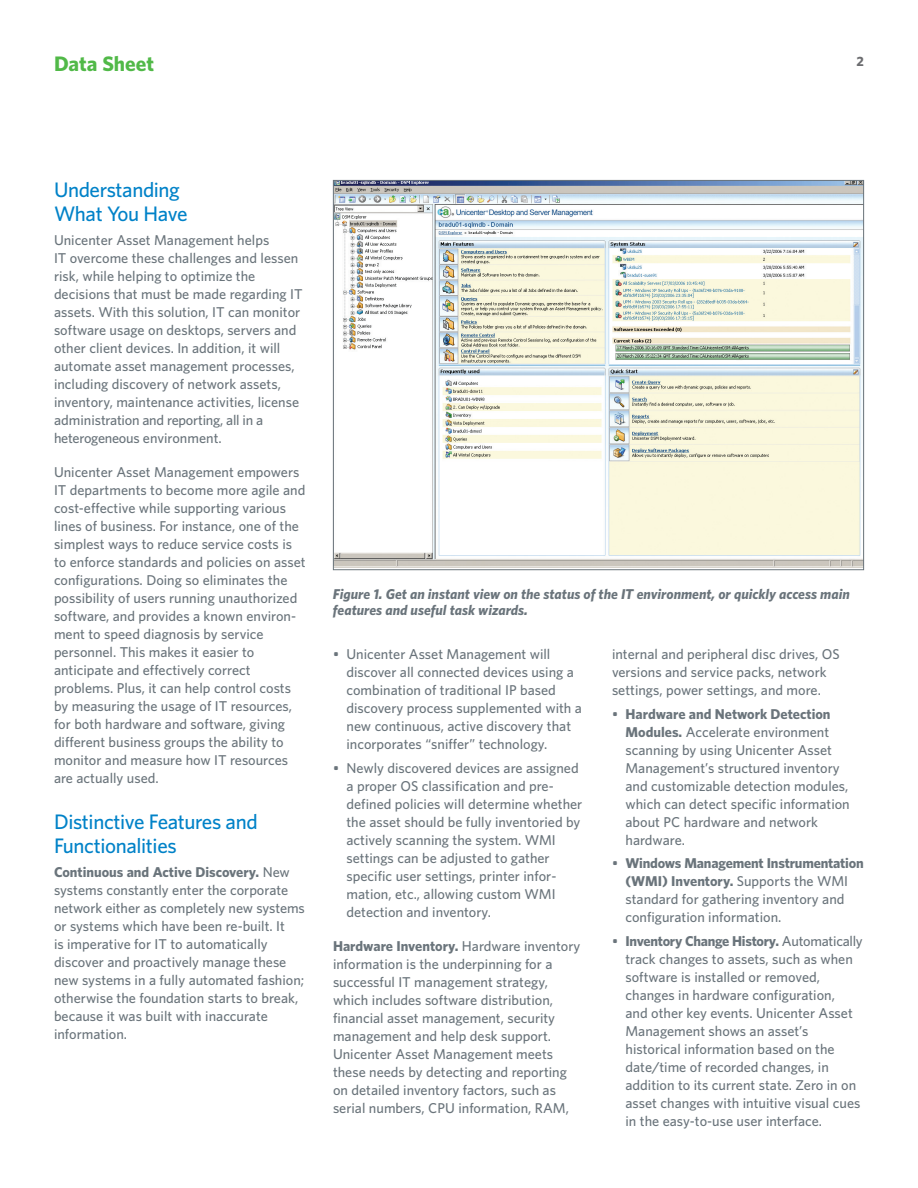
<style>
.page{position:relative;width:918px;height:1188px;background:#fff}
.page>*{position:absolute;margin:0;border:0;box-sizing:border-box;transform-origin:0 0}
.t1{font:500 21px/24px "Whitney";letter-spacing:-.02em;color:#0082c8}
.t2{font:700 21px "Whitney";color:#51b948}
.t3{font:500 14.25px/18px "Whitney";color:#6a747b}
.t4{font:italic 700 14.25px/16.5px "Whitney";color:#6a747b}
.t5{font:700 13.5px "Whitney";color:#6c6d70}
.s1{font-weight:700}
</style>
<div class="page">
<img style="left:335px;top:182px;width:527px;height:386px">
<h1 class="t2" style="left:54px;top:56px;width:102px">Data Sheet</h1>
<p class="t5" style="left:857px;top:57px;width:9px">2</p>
<h1 class="t1" style="left:54px;top:179px;width:135px">Understanding<br>What You Have</h1>
<p class="t3" style="left:54px;top:232px;width:250px">Unicenter Asset Management helps<br>IT overcome these challenges and lessen risk, while helping to optimize the decisions that must be made regarding IT assets. With this solution, IT can monitor software usage on desktops, servers and other client devices. In addition, it will automate asset management processes, including discovery of network assets, inventory, maintenance activities, license administration and reporting, all in a heterogeneous environment.</p>
<p class="t3" style="left:54px;top:464px;width:253px">Unicenter Asset Management empowers IT departments to become more agile and cost-effective while supporting various lines of business. For instance, one of the simplest ways to reduce service costs is to enforce standards and policies on asset configurations. Doing so eliminates the possibility of users running unauthorized software, and provides a known environ&shy;ment to speed diagnosis by service personnel. This makes it easier to anticipate and effectively correct problems. Plus, it can help control costs by measuring the usage of IT resources, for both hardware and software, giving different business groups the ability to monitor and measure how IT resources are actually used.</p>
<h1 class="t1" style="left:54px;top:812px;width:205px">Distinctive Features and<br>Functionalities</h1>
<p class="t3" style="left:54px;top:864px;width:252px"><span class="s1">Continuous and Active Discovery.</span> New systems constantly enter the corporate network either as completely new systems or systems which have been re-built. It<br>is imperative for IT to automatically discover and proactively manage these new systems in a fully automated fashion; otherwise the foundation starts to break, because it was built with inaccurate information.</p>
<p class="t4" style="left:333px;top:586px;width:518px">Figure 1. Get an instant view on the status of the IT environment, or quickly access main features and useful task wizards.</p>
<p class="t3" style="left:347px;top:647px;width:237px;text-indent:-14px">• Unicenter Asset Management will discover all connected devices using a combination of traditional IP based discovery process supplemented with a new continuous, active discovery that incorporates “sniffer” technology.</p>
<p class="t3" style="left:347px;top:760px;width:237px;text-indent:-14px">• Newly discovered devices are assigned a proper OS classification and pre&shy;defined policies will determine whether the asset should be fully inventoried by actively scanning the system. WMI settings can be adjusted to gather specific user settings, printer infor&shy;mation, etc., allowing custom WMI detection and inventory.</p>
<p class="t3" style="left:333px;top:938px;width:249px"><span class="s1">Hardware Inventory.</span> Hardware inventory information is the underpinning for a successful IT management strategy, which includes software distribution, financial asset management, security management and help desk support.<br>Unicenter Asset Management meets these needs by detecting and reporting on detailed inventory factors, such as serial numbers, CPU information, RAM,</p>
<p class="t3" style="left:612px;top:647px;width:229px">internal and peripheral disc drives, OS versions and service packs, network settings, power settings, and more.</p>
<p class="t3" style="left:626px;top:706px;width:226px;text-indent:-14px">• <span class="s1">Hardware and Network Detection<br>Modules.</span> Accelerate environment scanning by using Unicenter Asset<br>Management’s structured inventory and customizable detection modules, which can detect specific information about PC hardware and network hardware.</p>
<p class="t3" style="left:626px;top:855px;width:240px;text-indent:-14px">• <span class="s1">Windows Management Instrumentation (WMI) Inventory.</span> Supports the WMI standard for gathering inventory and configuration information.</p>
<p class="t3" style="left:626px;top:933px;width:239px;text-indent:-14px">• <span class="s1">Inventory Change History.</span> Automatically track changes to assets, such as when software is installed or removed, changes in hardware configuration,<br>and other key events. Unicenter Asset Management shows an asset’s historical information based on the date/time of recorded changes, in addition to its current state. Zero in on asset changes with intuitive visual cues in the easy-to-use user interface.</p>
</div>
